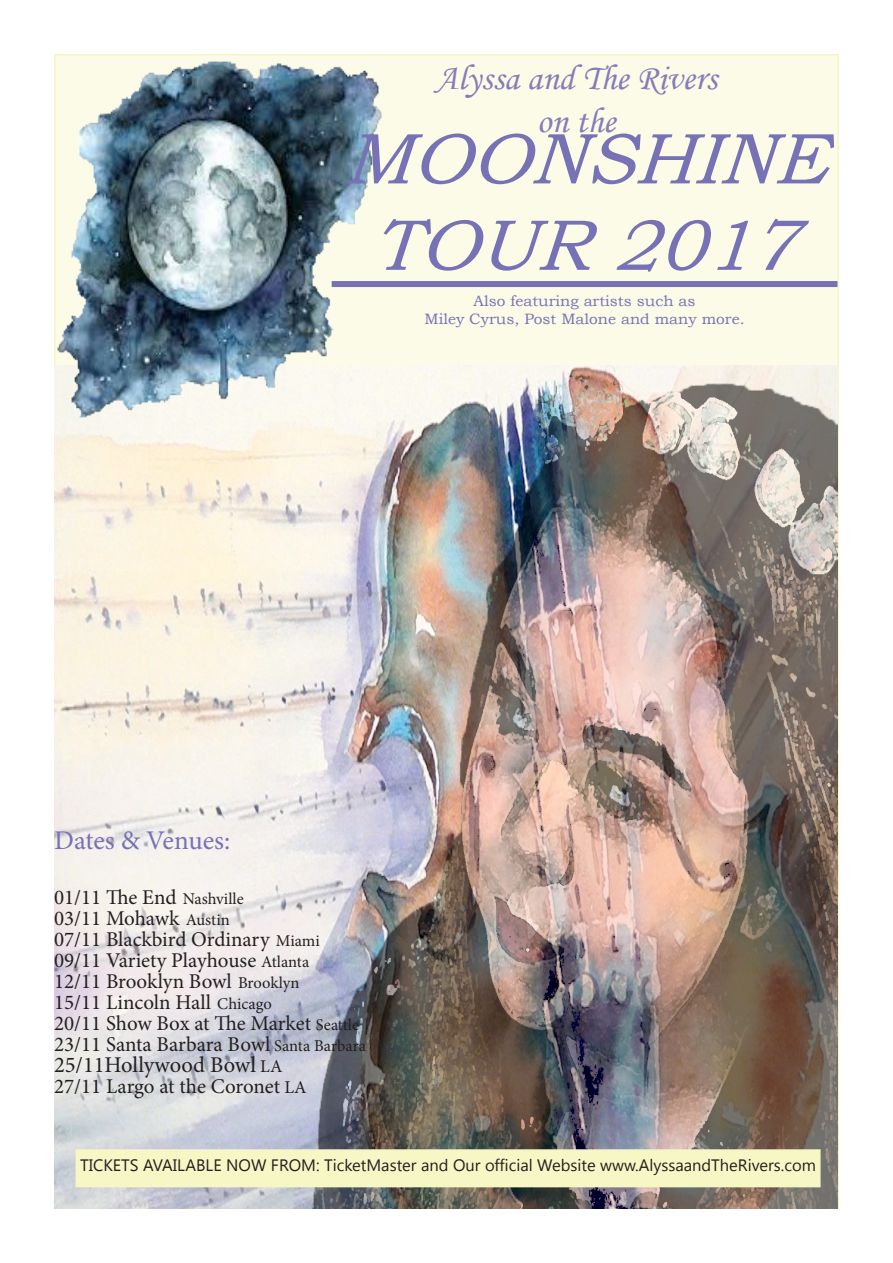
<style>
.page{position:relative;width:893px;height:1263px;background:#fff}
.page>*{position:absolute;margin:0;border:0;box-sizing:border-box;transform-origin:0 0}
.t1{font:italic 72px/86.4px "Bookman Old Style";color:#7672b5;text-align:center}
.t2{font:36px "Monotype Corsiva";color:#857cba}
.t3{font:27px "Minion Pro";color:#7672b5}
.t4{font:22.5px "Minion Pro";color:#231f20}
.t5{font:21px "Minion Pro";color:#231f20}
.t6{font:16.5px "Lao UI";color:#231f20}
.t7{font:15px "Bookman Old Style";color:#7672b5}
.s1{font-size:16.5px}
.s2{font-size:18px}
</style>
<div class="page">
<div style="left:54px;top:54px;width:785px;height:1155px;background:#fbfbe7;border:2px solid #f7f7c6"></div>
<img style="left:54px;top:366px;width:783px;height:843px">
<img style="left:54px;top:54px;width:352px;height:369px">
<div style="left:76px;top:1149px;width:745px;height:38px;background:#f7f7c6;border:2px solid #f7f7c6"></div>
<div style="left:332px;top:281px;width:505px;height:6px;background:#7672b5"></div>
<p class="t2" style="left:435px;top:56px;width:283px">Alyssa and The Rivers</p>
<p class="t2" style="left:537px;top:99px;width:80px">on the</p>
<p class="t1" style="left:343px;top:116px;width:516px">MOONSHINE<br>TOUR2017</p>
<p class="t7" style="left:474px;top:291px;width:223px">Also featuring artists such as</p>
<p class="t7" style="left:424px;top:309px;width:322px">Miley Cyrus, Post Malone and many more.</p>
<p class="t3" style="left:54px;top:822px;width:178px">Dates &amp; Venues:</p>
<p class="t5" style="left:54px;top:883px;width:191px">01/11 The End <span class="s1">Nashville</span></p>
<p class="t5" style="left:54px;top:904px;width:177px">03/11 Mohawk <span class="s1">Austin</span></p>
<p class="t5" style="left:54px;top:925px;width:267px">07/11 Blackbird Ordinary <span class="s1">Miami</span></p>
<p class="t5" style="left:54px;top:946px;width:257px">09/11 Variety Playhouse <span class="s1">Atlanta</span></p>
<p class="t5" style="left:54px;top:967px;width:247px">12/11 Brooklyn Bowl <span class="s1">Brooklyn</span></p>
<p class="t5" style="left:54px;top:988px;width:219px">15/11 Lincoln Hall <span class="s1">Chicago</span></p>
<p class="t5" style="left:54px;top:1009px;width:307px">20/11 Show Box at The Market <span class="s1">Seattle</span></p>
<p class="t5" style="left:54px;top:1030px;width:314px">23/11 Santa Barbara Bowl <span class="s1">Santa Barbara</span></p>
<p class="t4" style="left:54px;top:1050px;width:230px">25/11Hollywood Bowl <span class="s2">LA</span></p>
<p class="t5" style="left:54px;top:1072px;width:254px">27/11 Largo at the Coronet <span class="s2">LA</span></p>
<p class="t6" style="left:80px;top:1154px;width:737px">TICKETS AVAILABLE NOW FROM: TicketMaster and Our official Website www.AlyssaandTheRivers.com</p>
</div>
